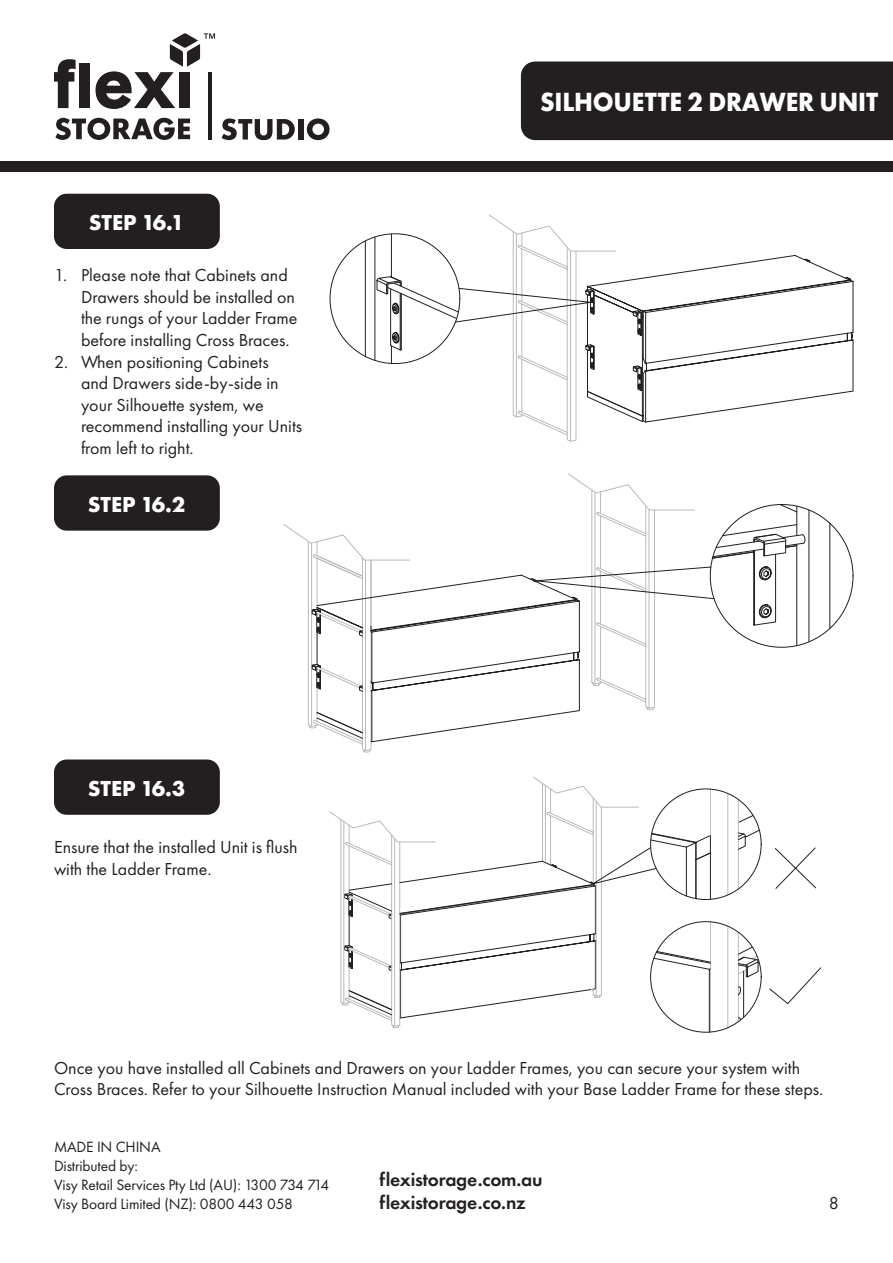
<style>
.page{position:relative;width:893px;height:1263px;background:#fff}
.page>*{position:absolute;margin:0;border:0;box-sizing:border-box;transform-origin:0 0}
.t1{font:700 27.3px "Futura PT";letter-spacing:-.01em;color:#fff;scale:.94 1}
.t2{font:700 22.5px "Futura PT";color:#fff}
.t3{font:600 19.5px/23.4px "Futura PT";letter-spacing:-.01em;color:#231f20}
.t4{font:18px/21.6px "Futura PT";color:#231f20}
.t5{font:15.45px/18.9px "Futura PT";letter-spacing:-.01em;color:#231f20}
</style>
<div class="page">
<div style="left:521px;top:62px;width:372px;height:78px;background:#231f20"></div>
<div style="left:0;top:162px;width:893px;height:10px;background:#231f20"></div>
<svg style="left:55px;top:118px;width:135px;height:22px"></svg>
<svg style="left:54px;top:59px;width:22px;height:49px"></svg>
<div style="left:79px;top:63px;width:11px;height:45px;background:#231f20"></div>
<hr style="left:208px;top:72px;width:4px;height:67px;background:#231f20">
<svg style="left:96px;top:33px;width:119px;height:76px"></svg>
<svg style="left:222px;top:118px;width:73px;height:22px"></svg>
<div style="left:298px;top:119px;width:5px;height:21px;background:#231f20"></div>
<svg style="left:307px;top:118px;width:23px;height:22px"></svg>
<div style="left:54px;top:475px;width:166px;height:56px;background:#231f20;border-radius:13px"></div>
<div style="left:54px;top:759px;width:166px;height:56px;background:#231f20;border-radius:13px"></div>
<div style="left:54px;top:194px;width:166px;height:55px;background:#231f20;border-radius:13px"></div>
<svg style="left:329px;top:214px;width:525px;height:228px"></svg>
<svg style="left:283px;top:473px;width:571px;height:278px"></svg>
<svg style="left:329px;top:776px;width:493px;height:257px"></svg>
<svg style="left:348px;top:833px;width:363px;height:200px"></svg>
<p class="t2" style="left:89px;top:208px;width:97px">STEP 16.1</p>
<p class="t4" style="left:81px;top:264px;width:218px;text-indent:-27px">1. Please note that Cabinets and<br>Drawers should be installed on the rungs of your Ladder Frame before installing Cross Braces.</p>
<p class="t4" style="left:81px;top:351px;width:223px;text-indent:-27px">2. When positioning Cabinets<br>and Drawers side-by-side in your Silhouette system, we recommend installing your Units from left to right.</p>
<p class="t2" style="left:88px;top:490px;width:99px">STEP 16.2</p>
<p class="t2" style="left:88px;top:774px;width:99px">STEP 16.3</p>
<p class="t4" style="left:54px;top:836px;width:245px">Ensure that the installed Unit is flush with the Ladder Frame.</p>
<h1 class="t1" style="left:540px;top:84px;width:361px">SILHOUETTE 2 DRAWER UNIT</h1>
<p class="t4" style="left:54px;top:1057px;width:771px">Once you have installed all Cabinets and Drawers on your Ladder Frames, you can secure your system with<br>Cross Braces. Refer to your Silhouette Instruction Manual included with your Base Ladder Frame for these steps.</p>
<p class="t5" style="left:54px;top:1138px;width:277px">MADE IN CHINA<br>Distributed by:<br>Visy Retail Services Pty Ltd (AU): 1300 734 714<br>Visy Board Limited (NZ): 0800 443 058</p>
<p class="t3" style="left:379px;top:1167px;width:165px">flexistorage.com.au flexistorage.co.nz</p>
<p class="t4" style="left:829px;top:1192px;width:12px">8</p>
</div>
